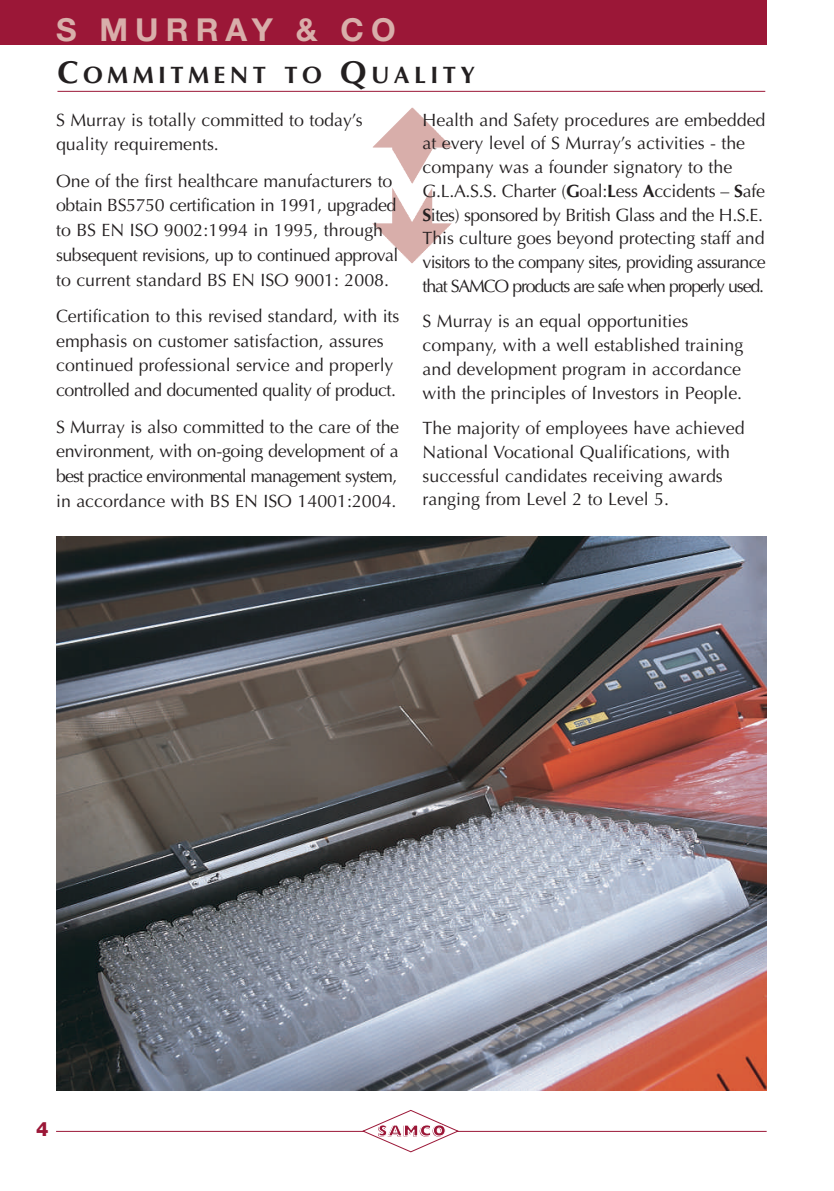
<style>
.page{position:relative;width:834px;height:1191px;background:#fff}
.page>*{position:absolute;margin:0;border:0;box-sizing:border-box;transform-origin:0 0}
.t1{font:700 31.68px "Helvetica Neue";letter-spacing:.22em;color:#d8aeaa}
.t2{font:700 23.8px "Optima";letter-spacing:.185em;color:#231f20}
.t3{font:800 19.78px "Helvetica Neue";color:#9b1737}
.t4{font:17.85px/23.8px "Optima";color:#231f20}
.s1{font-size:31.68px}
.s2{font-weight:700}
</style>
<div class="page">
<img style="left:372px;top:107px;width:80px;height:157px">
<div style="left:0;top:0;width:766px;height:45px;background:#9b1737"></div>
<hr style="left:56px;top:1131px;width:710px;height:1px;background:#9b1737">
<hr style="left:57px;top:91px;width:708px;height:1px;background:#9b1737">
<svg style="left:362px;top:1109px;width:98px;height:43px"></svg>
<img style="left:56px;top:537px;width:710px;height:553px">
<h1 class="t1" style="left:56px;top:18px;width:341px">S MURRAY &amp; CO</h1>
<h2 class="t2" style="left:57px;top:65px;width:419px"><span class="s1">C</span>OMMITMENT TO <span class="s1">Q</span>UALITY</h2>
<p class="t4" style="left:56px;top:109px;width:308px;line-height:24.7px">S Murray is totally committed to today’s quality requirements.</p>
<p class="t4" style="left:56px;top:170px;width:344px;line-height:24.7px">One of the first healthcare manufacturers to obtain BS5750 certification in 1991, upgraded to BS EN ISO 9002:1994 in 1995, through subsequent revisions, up to continued approval to current standard BS EN ISO 9001: 2008.</p>
<p class="t4" style="left:56px;top:305px;width:345px;line-height:24.7px">Certification to this revised standard, with its emphasis on customer satisfaction, assures continued professional service and properly controlled and documented quality of product.</p>
<p class="t4" style="left:56px;top:416px;width:344px;line-height:24.7px;text-align:justify">S Murray is also committed to the care of the environment, with on-going development of a best practice environmental management system, in accordance with BS EN ISO 14001:2004.</p>
<p class="t4" style="left:422px;top:109px;width:344px">Health and Safety procedures are embedded at every level of S Murray’s activities - the company was a founder signatory to the G.L.A.S.S. Charter (<span class="s2">G</span>oal:<span class="s2">L</span>ess <span class="s2">A</span>ccidents – <span class="s2">S</span>afe <span class="s2">S</span>ites) sponsored by British Glass and the H.S.E.<br>This culture goes beyond protecting staff and visitors to the company sites, providing assurance that SAMCO products are safe when properly used.</p>
<p class="t4" style="left:422px;top:311px;width:322px">S Murray is an equal opportunities company, with a well established training and development program in accordance with the principles of Investors in People.</p>
<p class="t4" style="left:422px;top:418px;width:323px">The majority of employees have achieved National Vocational Qualifications, with successful candidates receiving awards ranging from Level 2 to Level 5.</p>
<p class="t3" style="left:36px;top:1121px;width:14px">4</p>
</div>
